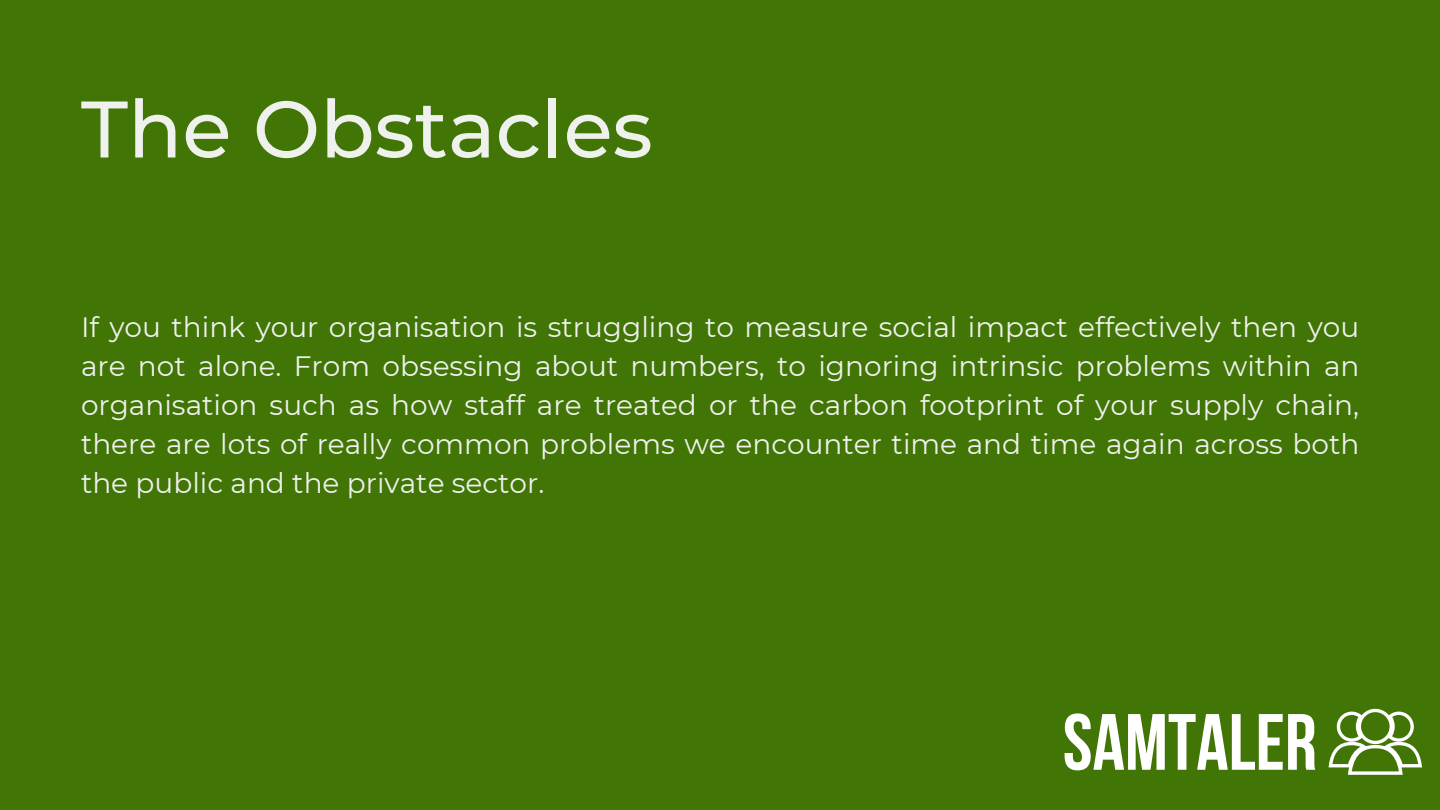
<style>
.page{position:relative;width:1440px;height:810px;background:#417505}
.page>*{position:absolute;margin:0;border:0;box-sizing:border-box;transform-origin:0 0}
.t1{font:500 80px "Montserrat";color:#eff1ed}
.t2{font:700 79.6px "Bebas Neue";color:#fff}
.t3{font:28px/39px "Montserrat";color:#eff1ed;text-align:justify}
</style>
<div class="page">
<svg style="left:1329px;top:709px;width:93px;height:66px"></svg>
<p class="t1" style="left:81px;top:80px;width:573px">The Obstacles</p>
<p class="t3" style="left:81px;top:307px;width:1280px">If you think your organisation is struggling to measure social impact effectively then you are not alone. From obsessing about numbers, to ignoring intrinsic problems within an organisation such as how staff are treated or the carbon footprint of your supply chain, there are lots of really common problems we encounter time and time again across both the public and the private sector.</p>
<p class="t2" style="left:1063px;top:710px;width:256px">SAMTALER</p>
</div>
